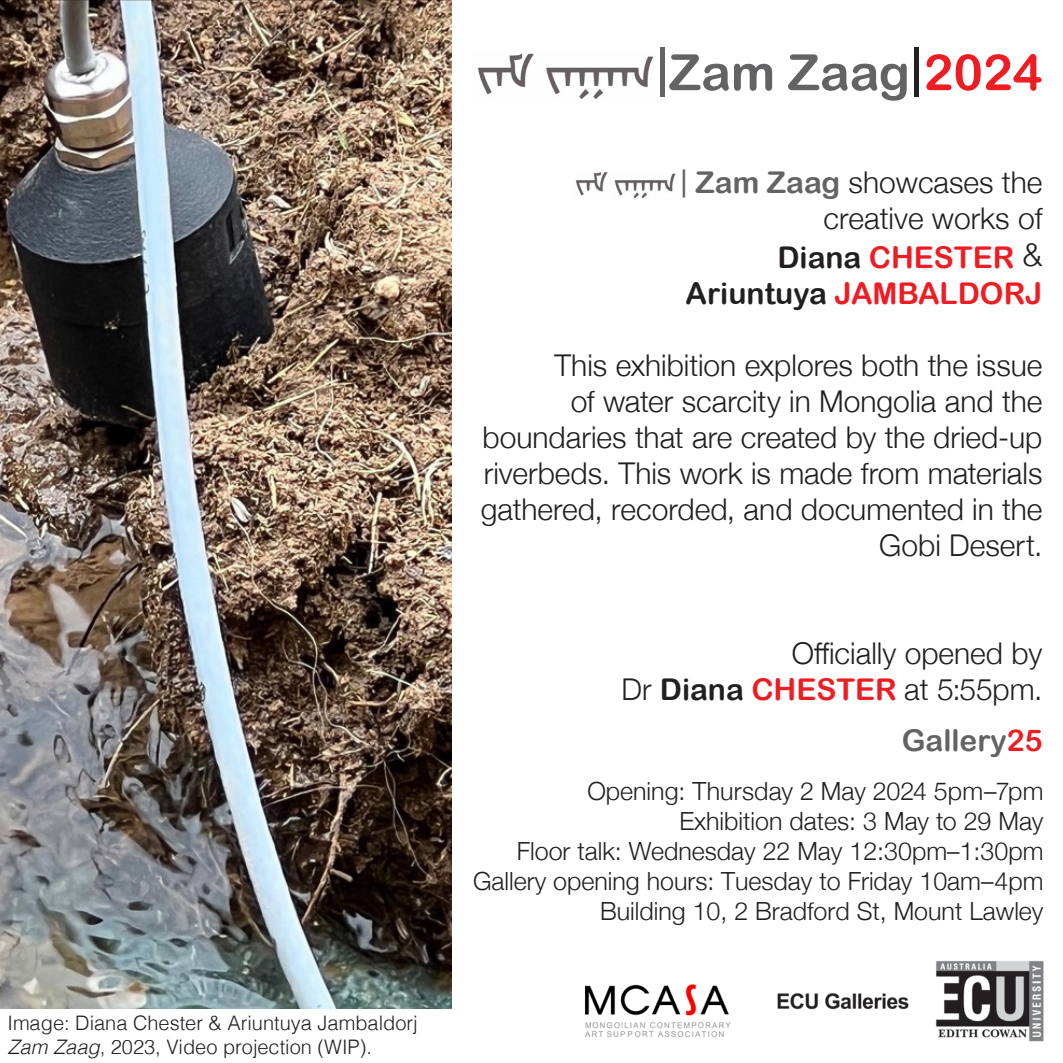
<style>
.page{position:relative;width:1063px;height:1063px;background:#fff}
.page>*{position:absolute;margin:0;border:0;box-sizing:border-box;transform-origin:0 0}
.t1{font:50px "Arial Rounded MT Bold";color:#636366}
.t2{font:300 30px/36px "Helvetica Neue";color:#231f20;text-align:right}
.t3{font:30px "Arial Rounded MT Bold";color:#ee1d23}
.t4{font:30px "Arial Rounded MT Bold";color:#636366}
.t5{font:300 25px "Helvetica Neue";color:#231f20}
.t6{font:300 20px "Helvetica";color:#231f20}
.s1{font-style:italic}
.s2{font-family:"Arial";font-size:52.5px}
.s3{font-family:"Arial";font-size:52.5px;color:#231f20}
.s4{color:#ee1d23}
.s5{font-family:"Arial";font-weight:400;color:#636366}
.s6{font-family:"Arial Rounded MT Bold";font-weight:400;color:#636366}
.s7{color:#231f20}
.s8{font-family:"Helvetica Neue";font-weight:300;font-size:32.5px;color:#231f20}
.s9{font-family:"Arial Rounded MT Bold";font-weight:400}
.s10{font-family:"Arial Rounded MT Bold";font-weight:400;color:#ee1d23}
</style>
<div class="page">
<img style="left:575px;top:172px;width:101px;height:27px">
<img style="left:777px;top:960px;width:267px;height:82px">
<img style="left:477px;top:53px;width:177px;height:46px">
<img style="left:0;top:0;width:451px;height:1008px">
<img style="left:585px;top:984px;width:146px;height:54px">
<p class="t6" style="left:7px;top:1006px;width:412px">Image: Diana Chester &amp; Ariuntuya Jambaldorj</p>
<p class="t6" style="left:7px;top:1030px;width:366px"><span class="s1">Zam Zaag</span>, 2023, Video projection (WIP).</p>
<p class="t1" style="left:655px;top:43px;width:389px"><span class="s2">|</span>Zam Zaag<span class="s3">|</span><span class="s4">2024</span></p>
<p class="t2" style="left:680px;top:162px;width:364px"><span class="s5">|</span> <span class="s6">Zam Zaag</span> showcases the creative works of</p>
<p class="t3" style="left:777px;top:240px;width:267px"><span class="s7">Diana</span> CHESTER <span class="s8">&amp;</span></p>
<p class="t3" style="left:686px;top:276px;width:358px"><span class="s7">Ariuntuya</span> JAMBALDORJ</p>
<p class="t2" style="left:481px;top:345px;width:563px">This exhibition explores both the issue<br>of water scarcity in Mongolia and the boundaries that are created by the dried-up riverbeds. This work is made from materials gathered, recorded, and documented in the Gobi Desert.</p>
<p class="t2" style="left:792px;top:633px;width:252px">Officially opened by</p>
<p class="t2" style="left:621px;top:669px;width:423px">Dr <span class="s9">Diana</span> <span class="s10">CHESTER</span> at 5:55pm.</p>
<p class="t4" style="left:902px;top:722px;width:142px">Gallery<span class="s4">25</span></p>
<p class="t5" style="left:587px;top:771px;width:458px">Opening: Thursday 2 May 2024 5pm–7pm</p>
<p class="t5" style="left:679px;top:801px;width:366px">Exhibition dates: 3 May to 29 May</p>
<p class="t5" style="left:517px;top:831px;width:528px">Floor talk: Wednesday 22 May 12:30pm–1:30pm</p>
<p class="t5" style="left:473px;top:861px;width:572px">Gallery opening hours: Tuesday to Friday 10am–4pm</p>
<p class="t5" style="left:600px;top:891px;width:445px">Building 10, 2 Bradford St, Mount Lawley</p>
</div>
